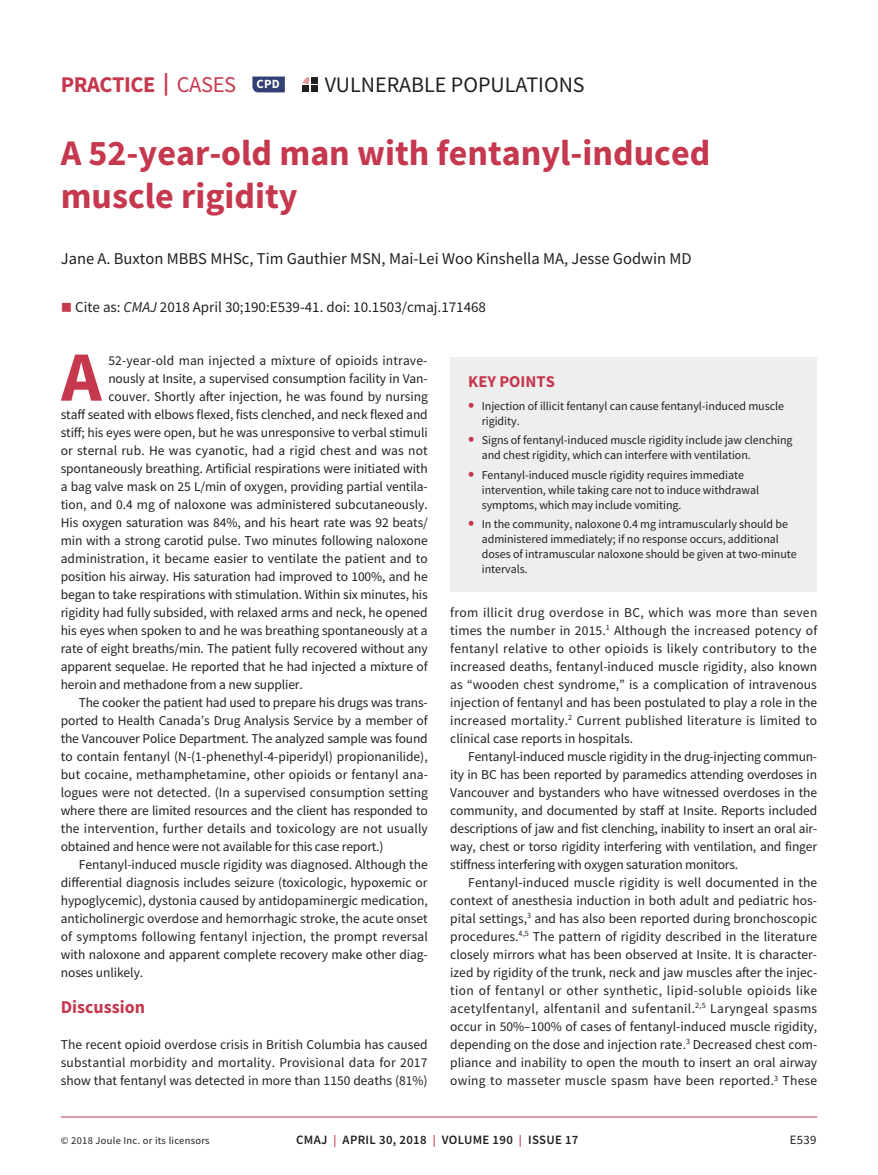
<style>
.page{position:relative;width:878px;height:1175px;background:#fff}
.page>*{position:absolute;margin:0;border:0;box-sizing:border-box;transform-origin:0 0}
.t1{font:700 70.65px "Source Sans Pro";color:#c5384e}
.t2{font:700 36px/43.2px "Source Sans Pro";color:#c5384e}
.t3{font:700 22.5px "Source Sans Pro";letter-spacing:-.02em;color:#c5384e}
.t4{font:22.05px "Source Sans Pro";color:#231f20}
.t5{font:700 18px "Source Sans Pro";color:#c5384e}
.t6{font:16.5px "Source Sans Pro";color:#231f20}
.t7{font:700 16.5px "Source Sans Pro";color:#c5384e}
.t8{font:15px "Source Sans Pro";color:#231f20}
.t9{font:13.5px/18px "Source Sans Pro";letter-spacing:-.01em;color:#231f20;text-align:justify}
.t10{font:13.5px "Source Sans Pro";letter-spacing:.01em;color:#231f20}
.t11{font:600 12.75px "Source Sans Pro";letter-spacing:.025em;color:#231f20}
.t12{font:12.75px "Source Sans Pro";color:#231f20}
.t13{font:700 12.6px "Source Sans Pro";color:#fff}
.t14{font:12px/15px "Source Sans Pro";letter-spacing:-.005em;color:#231f20}
.t15{font:10.5px "Source Sans Pro";letter-spacing:.025em;color:#231f20}
.s1{font-weight:400}
.s2{color:#c5384e}
.s3{font-style:italic}
.s4{font-weight:700;font-size:18px;color:#c5384e}
.s5{font-size:12px;color:#c5384e}
</style>
<div class="page">
<hr style="left:61px;top:1116px;width:756px;height:1px;background:#c5384e">
<div style="left:450px;top:357px;width:367px;height:234px;background:#eeeeef"></div>
<svg style="left:303px;top:77px;width:6px;height:7px"></svg>
<div style="left:302px;top:85px;width:7px;height:7px;background:#231f20"></div>
<div style="left:311px;top:77px;width:6px;height:7px;background:#231f20"></div>
<div style="left:311px;top:85px;width:6px;height:7px;background:#231f20"></div>
<svg style="left:252px;top:76px;width:33px;height:16px"></svg>
<h3 class="t3" style="left:61px;top:69px;width:177px">PRACTICE | <span class="s1">CASES</span></h3>
<p class="t13" style="left:256px;top:76px;width:25px">CPD</p>
<h3 class="t4" style="left:325px;top:70px;width:261px">VULNERABLE POPULATIONS</h3>
<h2 class="t2" style="left:61px;top:131px;width:651px">A 52-year-old man with fentanyl-induced muscle rigidity</h2>
<p class="t6" style="left:61px;top:248px;width:632px">Jane A. Buxton MBBS MHSc, Tim Gauthier MSN, Mai-Lei Woo Kinshella MA, Jesse Godwin MD</p>
<p class="t8" style="left:61px;top:297px;width:427px"><span class="s2">■</span> Cite as: <span class="s3">CMAJ</span> 2018 April 30;190:E539-41. doi: 10.1503/cmaj.171468</p>
<h1 class="t1" style="left:61px;top:329px;width:42px">A</h1>
<p class="t10" style="left:108px;top:351px;width:320px">52-year-old man injected a mixture of opioids intrave-</p>
<p class="t9" style="left:108px;top:369px;width:321px">nously at Insite, a supervised consumption facility in Van-</p>
<p class="t9" style="left:108px;top:387px;width:321px">couver. Shortly after injection, he was found by nursing</p>
<p class="t9" style="left:61px;top:405px;width:368px">staff seated with elbows flexed, fists clenched, and neck flexed and</p>
<p class="t9" style="left:61px;top:423px;width:368px">stiff; his eyes were open, but he was unresponsive to verbal stimuli</p>
<p class="t10" style="left:61px;top:441px;width:368px">or sternal rub. He was cyanotic, had a rigid chest and was not</p>
<p class="t9" style="left:61px;top:459px;width:368px">spontaneously breathing. Artificial respirations were initiated with</p>
<p class="t9" style="left:61px;top:477px;width:368px">a bag valve mask on 25 L/min of oxygen, providing partial ventila-</p>
<p class="t9" style="left:61px;top:495px;width:368px">tion, and 0.4 mg of naloxone was administered subcutaneously.</p>
<p class="t9" style="left:61px;top:513px;width:368px">His oxygen saturation was 84%, and his heart rate was 92 beats/</p>
<p class="t9" style="left:61px;top:531px;width:368px">min with a strong carotid pulse. Two minutes following naloxone</p>
<p class="t9" style="left:61px;top:549px;width:368px">administration, it became easier to ventilate the patient and to</p>
<p class="t9" style="left:61px;top:567px;width:368px">position his airway. His saturation had improved to 100%, and he</p>
<p class="t9" style="left:61px;top:585px;width:368px">began to take respirations with stimulation. Within six minutes, his</p>
<p class="t9" style="left:61px;top:603px;width:368px">rigidity had fully subsided, with relaxed arms and neck, he opened</p>
<p class="t9" style="left:61px;top:621px;width:368px">his eyes when spoken to and he was breathing spontaneously at a</p>
<p class="t9" style="left:61px;top:639px;width:368px">rate of eight breaths/min. The patient fully recovered without any</p>
<p class="t9" style="left:61px;top:657px;width:368px">apparent sequelae. He reported that he had injected a mixture of</p>
<p class="t9" style="left:61px;top:675px;width:243px">heroin and methadone from a new supplier.</p>
<p class="t9" style="left:79px;top:693px;width:350px">The cooker the patient had used to prepare his drugs was trans-</p>
<p class="t9" style="left:61px;top:711px;width:368px">ported to Health Canada’s Drug Analysis Service by a member of</p>
<p class="t9" style="left:61px;top:729px;width:368px">the Vancouver Police Department. The analyzed sample was found</p>
<p class="t9" style="left:61px;top:747px;width:368px">to contain fentanyl (N-(1-phenethyl-4-piperidyl) propionanilide),</p>
<p class="t9" style="left:61px;top:765px;width:368px">but cocaine, methamphetamine, other opioids or fentanyl ana-</p>
<p class="t9" style="left:61px;top:783px;width:368px">logues were not detected. (In a supervised consumption setting</p>
<p class="t9" style="left:61px;top:801px;width:368px">where there are limited resources and the client has responded to</p>
<p class="t10" style="left:61px;top:819px;width:368px">the intervention, further details and toxicology are not usually</p>
<p class="t9" style="left:61px;top:837px;width:324px">obtained and hence were not available for this case report.)</p>
<p class="t9" style="left:79px;top:855px;width:350px">Fentanyl-induced muscle rigidity was diagnosed. Although the</p>
<p class="t9" style="left:61px;top:873px;width:368px">differential diagnosis includes seizure (toxicologic, hypoxemic or</p>
<p class="t9" style="left:61px;top:891px;width:368px">hypoglycemic), dystonia caused by antidopaminergic medication,</p>
<p class="t9" style="left:61px;top:909px;width:368px">anticholinergic overdose and hemorrhagic stroke, the acute onset</p>
<p class="t10" style="left:61px;top:927px;width:369px">of symptoms following fentanyl injection, the prompt reversal</p>
<p class="t9" style="left:61px;top:945px;width:368px">with naloxone and apparent complete recovery make other diag-</p>
<p class="t9" style="left:61px;top:963px;width:84px">noses unlikely.</p>
<h3 class="t5" style="left:61px;top:994px;width:86px">Discussion</h3>
<p class="t9" style="left:61px;top:1035px;width:368px">The recent opioid overdose crisis in British Columbia has caused substantial morbidity and mortality. Provisional data for 2017 show that fentanyl was detected in more than 1150 deaths (81%)</p>
<p class="t7" style="left:468px;top:371px;width:88px">KEY POINTS</p>
<p class="t14" style="left:482px;top:398px;width:304px;text-indent:-14px"><span class="s4">•</span> Injection of illicit fentanyl can cause fentanyl-induced muscle rigidity.</p>
<p class="t14" style="left:482px;top:433px;width:312px;text-indent:-14px"><span class="s4">•</span> Signs of fentanyl-induced muscle rigidity include jaw clenching and chest rigidity, which can interfere with ventilation.</p>
<p class="t14" style="left:482px;top:467px;width:279px;text-indent:-14px"><span class="s4">•</span> Fentanyl-induced muscle rigidity requires immediate intervention, while taking care not to induce withdrawal symptoms, which may include vomiting.</p>
<p class="t14" style="left:482px;top:517px;width:316px;text-indent:-14px"><span class="s4">•</span> In the community, naloxone 0.4 mg intramuscularly should be administered immediately; if no response occurs, additional doses of intramuscular naloxone should be given at two-minute intervals.</p>
<p class="t9" style="left:450px;top:603px;width:368px">from illicit drug overdose in BC, which was more than seven times the number in 2015.<sup>1</sup> Although the increased potency of fentanyl relative to other opioids is likely contributory to the increased deaths, fentanyl-induced muscle rigidity, also known as “wooden chest syndrome,” is a complication of intravenous injection of fentanyl and has been postulated to play a role in the increased mortality.<sup>2</sup> Current published literature is limited to clinical case reports in hospitals.</p>
<p class="t9" style="left:450px;top:747px;width:368px;text-indent:18px">Fentanyl-induced muscle rigidity in the drug-injecting commun&shy;ity in BC has been reported by paramedics attending overdoses in Vancouver and bystanders who have witnessed overdoses in the community, and documented by staff at Insite. Reports included descriptions of jaw and fist clenching, inability to insert an oral air&shy;way, chest or torso rigidity interfering with ventilation, and finger stiffness interfering with oxygen saturation monitors.</p>
<p class="t9" style="left:450px;top:873px;width:368px;text-indent:18px">Fentanyl-induced muscle rigidity is well documented in the context of anesthesia induction in both adult and pediatric hos&shy;pital settings,<sup>3</sup> and has also been reported during bronchoscopic procedures.<sup>4,5</sup> The pattern of rigidity described in the literature closely mirrors what has been observed at Insite. It is character&shy;ized by rigidity of the trunk, neck and jaw muscles after the injec&shy;tion of fentanyl or other synthetic, lipid-soluble opioids like acetylfentanyl, alfentanil and sufentanil.<sup>2,5</sup> Laryngeal spasms occur in 50%–100% of cases of fentanyl-induced muscle rigidity, depending on the dose and injection rate.<sup>3</sup> Decreased chest com&shy;pliance and inability to open the mouth to insert an oral airway owing to masseter muscle spasm have been reported.<sup>3</sup> These</p>
<p class="t15" style="left:61px;top:1134px;width:150px">© 2018 Joule Inc. or its licensors</p>
<p class="t11" style="left:296px;top:1131px;width:284px">CMAJ <span class="s5">|</span> APRIL 30, 2018 <span class="s5">|</span> VOLUME 190 <span class="s5">|</span> ISSUE 17</p>
<p class="t12" style="left:789px;top:1132px;width:28px">E539</p>
</div>
